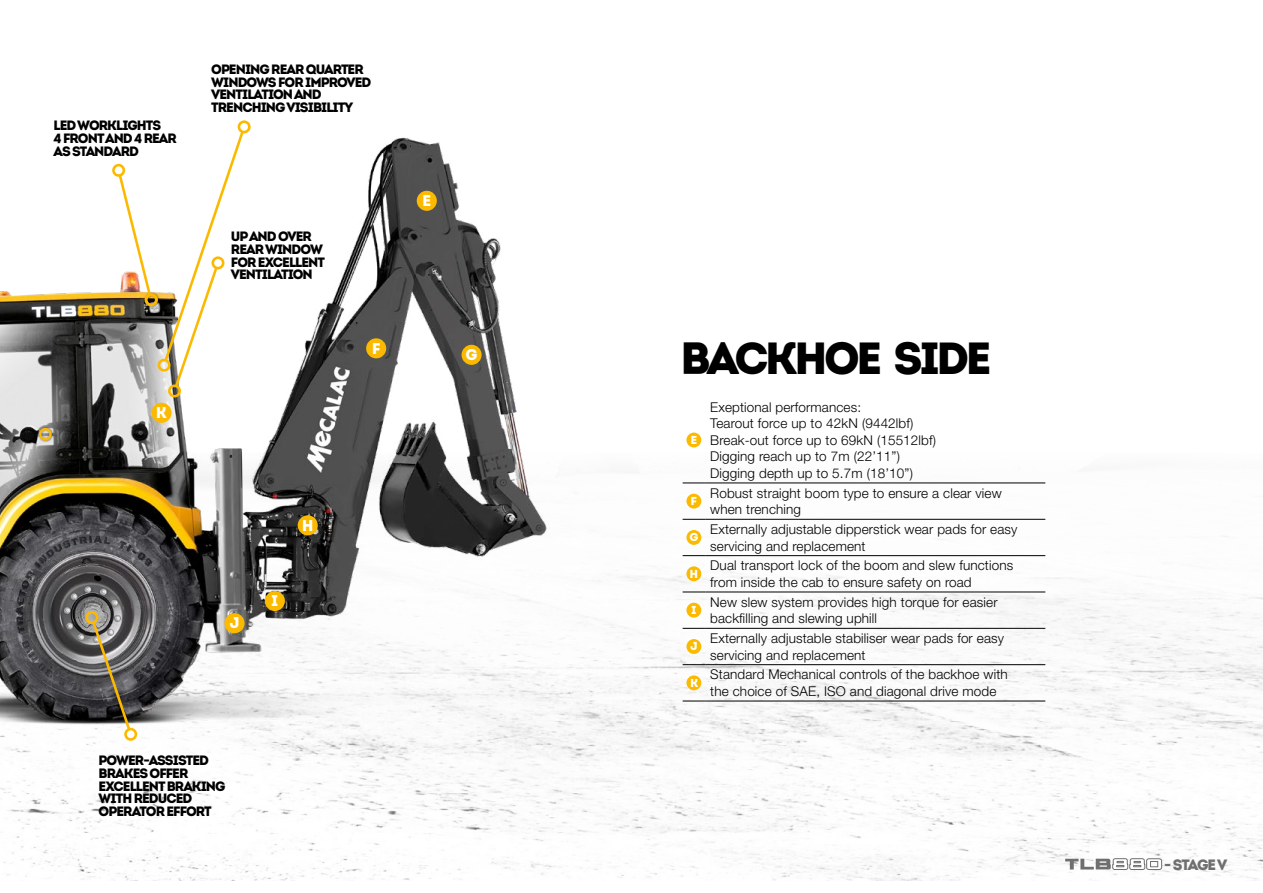
<style>
.page{position:relative;width:1263px;height:893px;background:#fff}
.page>*{position:absolute;margin:0;border:0;box-sizing:border-box;transform-origin:0 0}
.t1{font:900 45px "Intro";letter-spacing:-.075em;color:#000}
.t2{font:15.6px "Intro";color:#fff}
.t3{font:900 15px "Intro";letter-spacing:-.08em;color:#706f6f}
.t4{font:300 13.5px/16.5px "Helvetica Neue LT Pro";letter-spacing:.01em;color:#000}
.t5{font:900 13.5px/12.8px "Intro";letter-spacing:-.07em;color:#000}
.t6{font:11.55px "Intro";color:#fff}
</style>
<div class="page">
<img style="left:764px;top:482px;width:499px;height:398px">
<img style="left:0;top:121px;width:764px;height:760px">
<div style="left:151px;top:403px;width:21px;height:20px;background:#fbba00;border-radius:50%"></div>
<div style="left:417px;top:191px;width:20px;height:20px;background:#fbba00;border-radius:50%"></div>
<div style="left:366px;top:338px;width:20px;height:20px;background:#fbba00;border-radius:50%"></div>
<div style="left:461px;top:345px;width:21px;height:20px;background:#fbba00;border-radius:50%"></div>
<div style="left:298px;top:515px;width:20px;height:20px;background:#fbba00;border-radius:50%"></div>
<div style="left:224px;top:613px;width:21px;height:20px;background:#fbba00;border-radius:50%"></div>
<svg style="left:90px;top:619px;width:42px;height:114px;background:#767169"></svg>
<div style="left:85px;top:611px;width:13px;height:13px;border:3px solid #fbba00;border-radius:50%"></div>
<div style="left:124px;top:728px;width:13px;height:13px;border:3px solid #fbba00;border-radius:50%"></div>
<div style="left:265px;top:591px;width:20px;height:20px;background:#fbba00;border-radius:50%"></div>
<div style="left:168px;top:384px;width:13px;height:13px;border:3px solid #fbba00;border-radius:50%"></div>
<svg style="left:162px;top:129px;width:84px;height:260px"></svg>
<div style="left:237px;top:120px;width:14px;height:14px;border:3px solid #fbba00;border-radius:50%"></div>
<div style="left:157px;top:358px;width:14px;height:14px;border:3px solid #fbba00;border-radius:50%"></div>
<div style="left:143px;top:292px;width:17px;height:16px;background:#000;opacity:.5"></div>
<div style="left:145px;top:293px;width:13px;height:13px;border:2px solid #fbba00;border-radius:50%"></div>
<svg style="left:117px;top:172px;width:36px;height:126px"></svg>
<div style="left:112px;top:164px;width:13px;height:13px;border:3px solid #fbba00;border-radius:50%"></div>
<div style="left:145px;top:293px;width:12px;height:13px;border:3px solid #fbba00;border-radius:50%"></div>
<div style="left:37px;top:426px;width:17px;height:17px;background:#000;opacity:.5"></div>
<div style="left:39px;top:428px;width:13px;height:13px;border:2px solid #fbba00;border-radius:50%"></div>
<svg style="left:683px;top:483px;width:22px;height:1px"></svg>
<hr style="left:705px;top:483px;width:340px;height:1px;background:#000">
<svg style="left:683px;top:519px;width:22px;height:1px"></svg>
<hr style="left:705px;top:519px;width:340px;height:1px;background:#000">
<svg style="left:683px;top:555px;width:22px;height:1px"></svg>
<hr style="left:705px;top:555px;width:340px;height:1px;background:#000">
<svg style="left:683px;top:592px;width:22px;height:1px"></svg>
<hr style="left:705px;top:592px;width:340px;height:1px;background:#000">
<svg style="left:683px;top:628px;width:22px;height:1px"></svg>
<hr style="left:705px;top:628px;width:340px;height:1px;background:#000">
<svg style="left:683px;top:664px;width:22px;height:1px"></svg>
<hr style="left:705px;top:664px;width:340px;height:1px;background:#000">
<svg style="left:683px;top:701px;width:22px;height:1px"></svg>
<hr style="left:705px;top:701px;width:340px;height:1px;background:#000">
<div style="left:686px;top:433px;width:15px;height:14px;background:#fbba00;border-radius:50%"></div>
<div style="left:686px;top:494px;width:15px;height:15px;background:#fbba00;border-radius:50%"></div>
<div style="left:686px;top:530px;width:15px;height:15px;background:#fbba00;border-radius:50%"></div>
<div style="left:686px;top:566px;width:15px;height:15px;background:#fbba00;border-radius:50%"></div>
<div style="left:686px;top:603px;width:15px;height:15px;background:#fbba00;border-radius:50%"></div>
<div style="left:686px;top:639px;width:15px;height:15px;background:#fbba00;border-radius:50%"></div>
<div style="left:686px;top:675px;width:15px;height:15px;background:#fbba00;border-radius:50%"></div>
<svg style="left:1065px;top:858px;width:97px;height:12px"></svg>
<p class="t5" style="left:54px;top:119px;width:125px">LED WORKLIGHTS<br>4 FRONT AND 4 REAR<br>AS STANDARD</p>
<p class="t2" style="left:156px;top:403px;width:13px">k</p>
<p class="t5" style="left:211px;top:63px;width:162px">OPENING REAR QUARTER<br>WINDOWS FOR IMPROVED<br>VENTILATION AND<br>TRENCHING VISIBILITY</p>
<p class="t5" style="left:231px;top:230px;width:96px">UP AND OVER<br>REAR WINDOW<br>FOR EXCELLENT<br>VENTILATION</p>
<p class="t2" style="left:372px;top:339px;width:10px">F</p>
<p class="t2" style="left:229px;top:613px;width:12px">J</p>
<p class="t2" style="left:302px;top:516px;width:13px">H</p>
<p class="t2" style="left:272px;top:591px;width:8px">I</p>
<p class="t2" style="left:422px;top:191px;width:11px">E</p>
<p class="t2" style="left:465px;top:345px;width:14px">G</p>
<p class="t5" style="left:99px;top:754px;width:128px">POWER-ASSISTED<br>BRAKES OFFER<br>EXCELLENT BRAKING<br>WITH REDUCED<br>OPERATOR EFFORT</p>
<h1 class="t1" style="left:680px;top:329px;width:313px">BACKHOE SIDE</h1>
<p class="t6" style="left:690px;top:433px;width:8px">E</p>
<p class="t4" style="left:710px;top:398px;width:227px">Exeptional performances:<br>Tearout force up to 42kN (9442lbf)<br>Break-out force up to 69kN (15512lbf)<br>Digging reach up to 7m (22’11”)<br>Digging depth up to 5.7m (18’10”)</p>
<p class="t6" style="left:690px;top:494px;width:8px">F</p>
<p class="t4" style="left:710px;top:484px;width:293px">Robust straight boom type to ensure a clear view when trenching</p>
<p class="t6" style="left:689px;top:530px;width:11px">G</p>
<p class="t4" style="left:710px;top:521px;width:309px">Externally adjustable dipperstick wear pads for easy servicing and replacement</p>
<p class="t6" style="left:689px;top:567px;width:10px">H</p>
<p class="t4" style="left:710px;top:557px;width:304px">Dual transport lock of the boom and slew functions from inside the cab to ensure safety on road</p>
<p class="t6" style="left:691px;top:603px;width:6px">I</p>
<p class="t4" style="left:710px;top:593px;width:289px">New slew system provides high torque for easier backfilling and slewing uphill</p>
<p class="t6" style="left:690px;top:639px;width:9px">J</p>
<p class="t4" style="left:710px;top:630px;width:295px">Externally adjustable stabiliser wear pads for easy servicing and replacement</p>
<p class="t6" style="left:690px;top:676px;width:10px">k</p>
<p class="t4" style="left:710px;top:666px;width:299px">Standard Mechanical controls of the backhoe with the choice of SAE, ISO and diagonal drive mode</p>
<p class="t3" style="left:1164px;top:855px;width:65px">- STAGE V</p>
</div>
